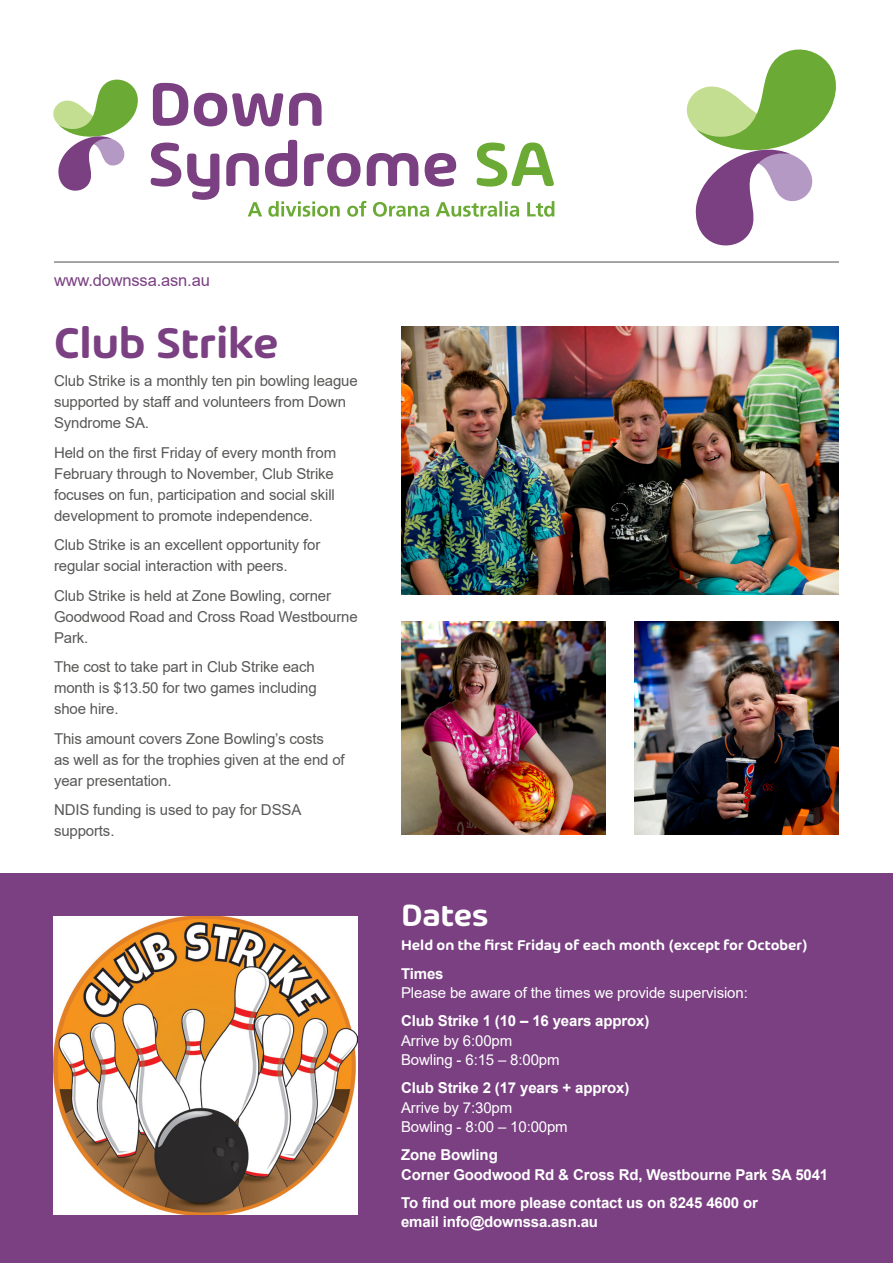
<style>
.page{position:relative;width:893px;height:1263px;background:#fff}
.page>*{position:absolute;margin:0;border:0;box-sizing:border-box;transform-origin:0 0}
.t1{font:600 45.75px "Arlon";color:#7a4082}
.t2{font:600 33px "Arlon";color:#fff}
.t3{font:16.5px "Arial";letter-spacing:-.01em;color:#7a4082}
.t4{font:15px/21px "Arial";letter-spacing:-.01em;color:#585857}
.t5{font:15px/19.5px "Arial";letter-spacing:-.01em;color:#fff}
.t6{font:700 15px/19.5px "Arial";letter-spacing:-.01em;color:#fff}
.t7{font:600 15px "Arlon";color:#fff}
.s1{font-weight:700}
</style>
<div class="page">
<img style="left:401px;top:326px;width:438px;height:269px">
<img style="left:401px;top:621px;width:205px;height:213px">
<img style="left:634px;top:621px;width:205px;height:213px">
<div style="left:0;top:874px;width:893px;height:389px;background:#7a4082"></div>
<img style="left:53px;top:916px;width:304px;height:299px">
<hr style="left:54px;top:261px;width:785px;height:2px;background:#585857">
<svg style="left:53px;top:79px;width:501px;height:138px"></svg>
<svg style="left:686px;top:49px;width:150px;height:197px"></svg>
<p class="t3" style="left:54px;top:269px;width:157px">www.downssa.asn.au</p>
<p class="t1" style="left:54px;top:310px;width:226px">Club Strike</p>
<p class="t4" style="left:54px;top:370px;width:305px">Club Strike is a monthly ten pin bowling league supported by staff and volunteers from Down<br>Syndrome SA.</p>
<p class="t4" style="left:54px;top:442px;width:284px">Held on the first Friday of every month from February through to November, Club Strike focuses on fun, participation and social skill development to promote independence.</p>
<p class="t4" style="left:54px;top:534px;width:268px">Club Strike is an excellent opportunity for regular social interaction with peers.</p>
<p class="t4" style="left:54px;top:585px;width:305px">Club Strike is held at Zone Bowling, corner<br>Goodwood Road and Cross Road Westbourne<br>Park.</p>
<p class="t4" style="left:54px;top:656px;width:264px">The cost to take part in Club Strike each month is $13.50 for two games including shoe hire.</p>
<p class="t4" style="left:54px;top:728px;width:292px">This amount covers Zone Bowling’s costs<br>as well as for the trophies given at the end of year presentation.</p>
<p class="t4" style="left:54px;top:799px;width:249px">NDIS funding is used to pay for DSSA supports.</p>
<p class="t2" style="left:401px;top:891px;width:89px">Dates</p>
<p class="t7" style="left:401px;top:934px;width:408px">Held on the first Friday of each month (except for October)</p>
<p class="t5" style="left:401px;top:964px;width:348px"><span class="s1">Times<br></span>Please be aware of the times we provide supervision:</p>
<p class="t5" style="left:401px;top:1011px;width:250px"><span class="s1">Club Strike 1 (10 – 16 years approx)<br></span>Arrive by 6:00pm<br>Bowling - 6:15 – 8:00pm</p>
<p class="t5" style="left:401px;top:1078px;width:230px"><span class="s1">Club Strike 2 (17 years + approx)<br></span>Arrive by 7:30pm<br>Bowling - 8:00 – 10:00pm</p>
<p class="t6" style="left:401px;top:1145px;width:429px">Zone Bowling<br>Corner Goodwood Rd &amp; Cross Rd, Westbourne Park SA 5041</p>
<p class="t6" style="left:401px;top:1193px;width:358px">To find out more please contact us on 8245 4600 or email info@downssa.asn.au</p>
</div>
